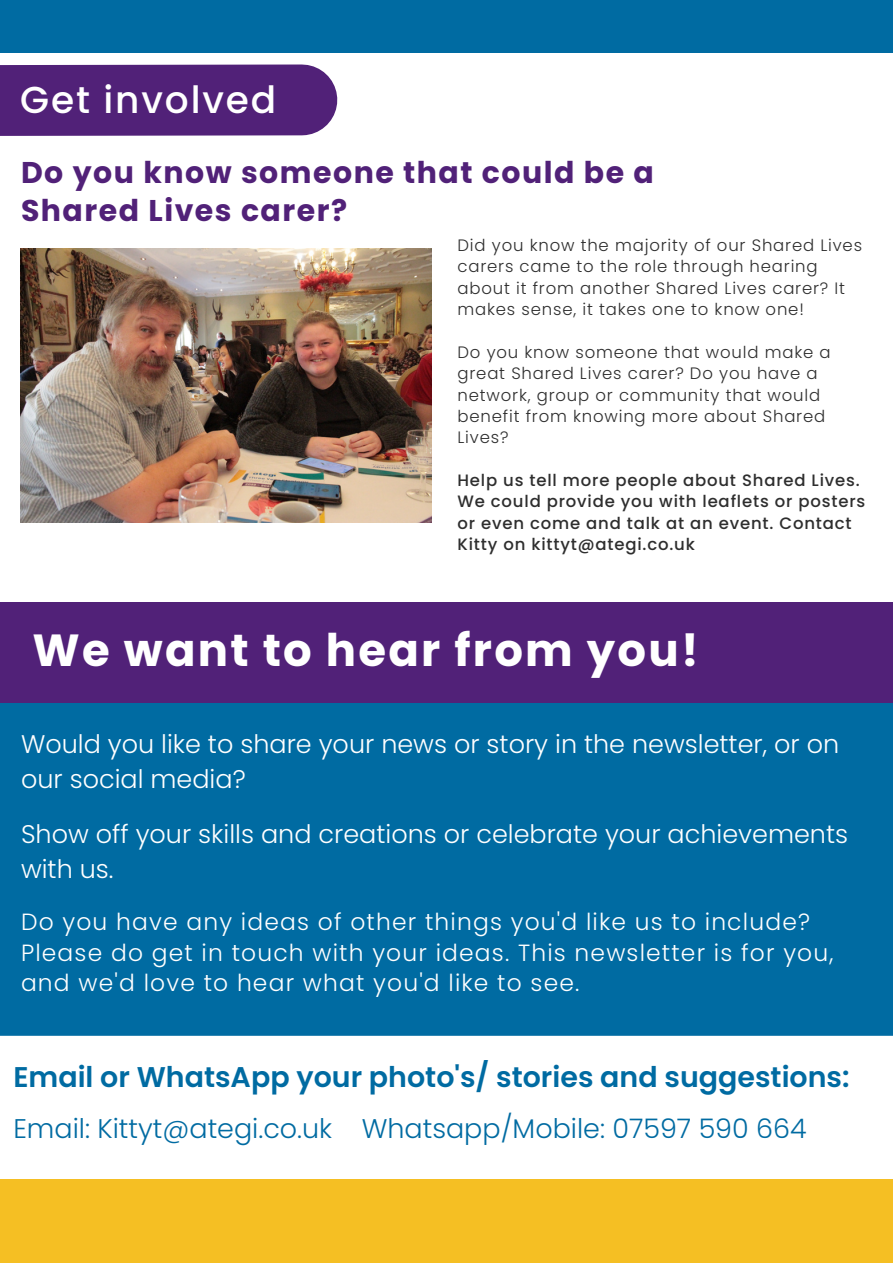
<style>
.page{position:relative;width:893px;height:1264px;background:#fff}
.page>*{position:absolute;margin:0;border:0;box-sizing:border-box;transform-origin:0 0}
.t1{font:700 45px "Poppins";letter-spacing:.05em;color:#fff}
.t2{font:500 37.5px "Poppins";letter-spacing:.05em;color:#fff}
.t3{font:700 30px/38.2px "Poppins";letter-spacing:.05em;color:#512178}
.t4{font:600 28.5px "Poppins";color:#006ba2}
.t5{font:300 27px "Poppins";color:#006ba2}
.t6{font:300 25.5px/34.8px "Poppins";color:#fff}
.t7{font:300 23.4px/30.3px "Poppins";letter-spacing:.05em;color:#fff}
.t8{font:300 16.5px/21.3px "Poppins";letter-spacing:.05em;color:#2e2e2e}
.t9{font:500 16.5px/21.3px "Poppins";letter-spacing:.05em;color:#2e2e2e}
</style>
<div class="page">
<hr style="left:0;top:1262px;width:892px;height:1px;background:#f5bf23">
<div style="left:0;top:0;width:892px;height:53px;background:#006ba2"></div>
<div style="left:0;top:1179px;width:892px;height:83px;background:#f5bf23"></div>
<div style="left:0;top:64px;width:338px;height:72px;background:#512178"></div>
<img style="left:20px;top:248px;width:412px;height:275px">
<div style="left:0;top:702px;width:892px;height:333px;background:#006ba2"></div>
<div style="left:0;top:602px;width:892px;height:100px;background:#512178"></div>
<h2 class="t2" style="left:20px;top:73px;width:258px">Get involved</h2>
<h3 class="t3" style="left:21px;top:153px;width:634px">Do you know someone that could be a<br>Shared Lives carer?</h3>
<p class="t8" style="left:457px;top:235px;width:406px">Did you know the majority of our Shared Lives carers came to the role through hearing about it from another Shared Lives carer? It makes sense, it takes one to know one!</p>
<p class="t8" style="left:457px;top:341px;width:374px">Do you know someone that would make a great Shared Lives carer? Do you have a network, group or community that would benefit from knowing more about Shared<br>Lives?</p>
<p class="t9" style="left:457px;top:469px;width:409px">Help us tell more people about Shared Lives.<br>We could provide you with leaflets or posters or even come and talk at an event. Contact Kitty on kittyt@ategi.co.uk</p>
<h1 class="t1" style="left:33px;top:618px;width:667px">We want to hear from you!</h1>
<h3 class="t6" style="left:21px;top:726px;width:819px">Would you like to share your news or story in the newsletter, or on our social media?</h3>
<h3 class="t6" style="left:21px;top:816px;width:828px">Show off your skills and creations or celebrate your achievements with us.</h3>
<h3 class="t7" style="left:21px;top:907px;width:814px">Do you have any ideas of other things you'd like us to include?<br>Please do get in touch with your ideas. This newsletter is for you, and we'd love to hear what you'd like to see.</h3>
<h3 class="t4" style="left:13px;top:1056px;width:837px">Email or WhatsApp your photo's/ stories and suggestions:</h3>
<h3 class="t5" style="left:13px;top:1109px;width:794px">Email: Kittyt@ategi.co.uk Whatsapp/Mobile: 07597 590 664</h3>
</div>
